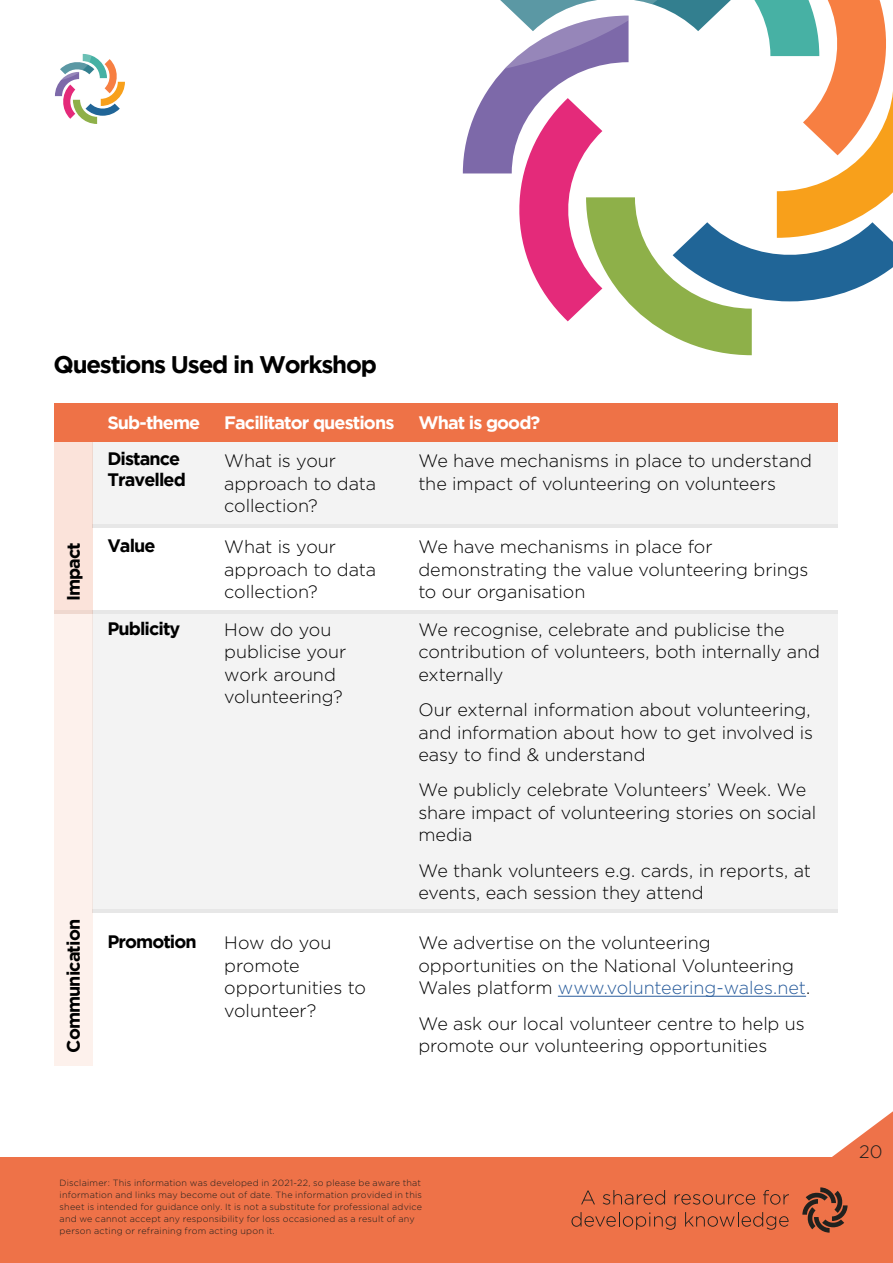
<style>
.page{position:relative;width:893px;height:1263px;background:#fff}
.page>*{position:absolute;margin:0;border:0;box-sizing:border-box;transform-origin:0 0}
.t1{font:700 24px "Gotham";letter-spacing:-.05em;color:#000}
.t2{font:300 18px/22.5px "Gotham";letter-spacing:-.005em;color:#000}
.t3{font:700 18px/21.6px "Gotham";letter-spacing:-.05em;color:#000}
.t4{font:700 18px "Gotham";letter-spacing:-.05em;color:#fff}
.t5{font:300 18px "Gotham";color:#1e1e1c}
.t6{font:300 9px/12px "Gotham";letter-spacing:.025em;color:#1e1e1c}
.s1{color:#275b9b}
</style>
<div class="page">
<div style="left:0;top:1158px;width:893px;height:105px;background:#ee7248"></div>
<svg style="left:802px;top:1187px;width:45px;height:45px"></svg>
<svg style="left:581px;top:1190px;width:14px;height:14px"></svg>
<svg style="left:603px;top:1190px;width:62px;height:15px"></svg>
<svg style="left:675px;top:1194px;width:80px;height:11px"></svg>
<svg style="left:763px;top:1190px;width:26px;height:15px"></svg>
<svg style="left:571px;top:1212px;width:104px;height:18px"></svg>
<svg style="left:685px;top:1212px;width:104px;height:18px"></svg>
<svg style="left:463px;top:0;width:430px;height:355px"></svg>
<svg style="left:55px;top:54px;width:70px;height:70px"></svg>
<svg style="left:831px;top:1111px;width:62px;height:47px"></svg>
<div style="left:54px;top:614px;width:39px;height:451px;background:#fdf1ec"></div>
<div style="left:54px;top:441px;width:39px;height:173px;background:#fbe3da"></div>
<div style="left:93px;top:441px;width:745px;height:87px;background:#f3f3f3"></div>
<div style="left:93px;top:610px;width:745px;height:302px;background:#f3f3f3"></div>
<hr style="left:558px;top:996px;width:248px;height:1px;background:#275b9b">
<hr style="left:93px;top:909px;width:745px;height:3px;background:#000">
<hr style="left:93px;top:524px;width:745px;height:4px;background:#e7e7e7">
<div style="left:54px;top:403px;width:784px;height:39px;background:#ee7247"></div>
<hr style="left:54px;top:610px;width:784px;height:4px;background:#e7e7e7">
<h1 class="t1" style="left:54px;top:350px;width:325px">Questions Used in Workshop</h1>
<p class="t3" style="left:62px;top:601px;width:61px;rotate:-90deg">Impact</p>
<p class="t3" style="left:62px;top:1053px;width:135px;rotate:-90deg">Communication</p>
<p class="t4" style="left:107px;top:412px;width:94px">Sub-theme</p>
<p class="t4" style="left:224px;top:412px;width:172px">Facilitator questions</p>
<p class="t4" style="left:418px;top:412px;width:124px">What is good?</p>
<p class="t3" style="left:107px;top:447px;width:80px">Distance<br>Travelled</p>
<p class="t2" style="left:224px;top:449px;width:153px">What is your approach to data collection?</p>
<p class="t2" style="left:418px;top:449px;width:395px">We have mechanisms in place to understand the impact of volunteering on volunteers</p>
<p class="t3" style="left:107px;top:534px;width:50px">Value</p>
<p class="t2" style="left:224px;top:535px;width:153px">What is your approach to data collection?</p>
<p class="t2" style="left:418px;top:535px;width:391px">We have mechanisms in place for demonstrating the value volunteering brings to our organisation</p>
<p class="t3" style="left:107px;top:617px;width:75px">Publicity</p>
<p class="t2" style="left:224px;top:618px;width:123px">How do you publicise your work around volunteering?</p>
<p class="t2" style="left:418px;top:618px;width:403px">We recognise, celebrate and publicise the contribution of volunteers, both internally and externally</p>
<p class="t2" style="left:418px;top:698px;width:396px">Our external information about volunteering, and information about how to get involved is easy to find &amp; understand</p>
<p class="t2" style="left:418px;top:778px;width:399px">We publicly celebrate Volunteers’ Week. We share impact of volunteering stories on social media</p>
<p class="t2" style="left:418px;top:858px;width:394px">We thank volunteers e.g. cards, in reports, at events, each session they attend</p>
<p class="t3" style="left:107px;top:930px;width:91px">Promotion</p>
<p class="t2" style="left:224px;top:931px;width:143px">How do you promote opportunities to volunteer?</p>
<p class="t2" style="left:418px;top:931px;width:393px">We advertise on the volunteering opportunities on the National Volunteering<br>Wales platform <span class="s1">www.volunteering-wales.net</span>.</p>
<p class="t2" style="left:418px;top:1011px;width:388px">We ask our local volunteer centre to help us promote our volunteering opportunities</p>
<p class="t6" style="left:60px;top:1176px;width:364px">Disclaimer: This information was developed in 2021-22, so please be aware that information and links may become out of date. The information provided in this sheet is intended for guidance only. It is not a substitute for professional advice and we cannot accept any responsibility for loss occasioned as a result of any person acting or refraining from acting upon it.</p>
<p class="t5" style="left:859px;top:1140px;width:25px">20</p>
</div>
